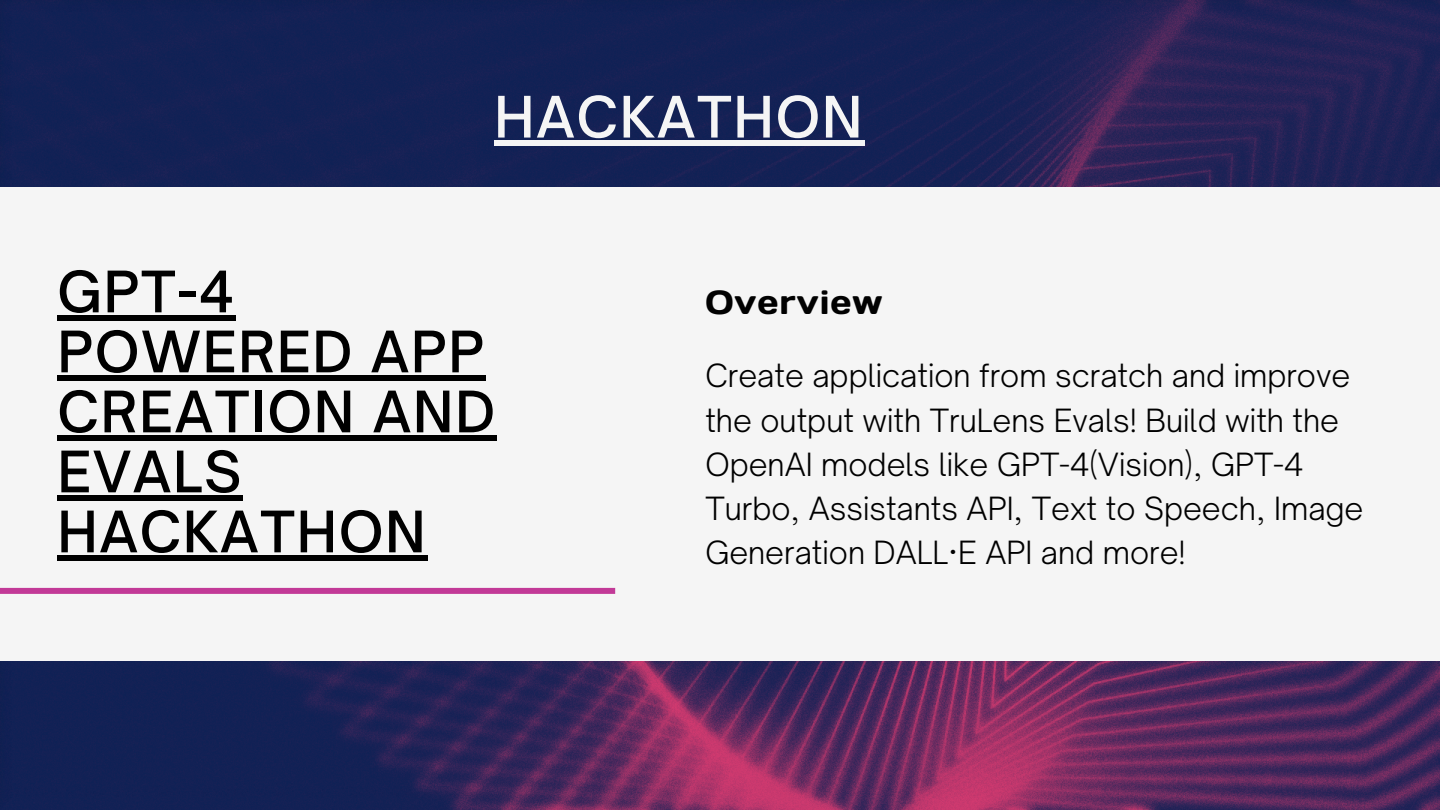
<style>
.page{position:relative;width:1440px;height:810px;background:#fff}
.page>*{position:absolute;margin:0;border:0;box-sizing:border-box;transform-origin:0 0}
.t1{font:500 54.7px/60px "Open Sauce One";letter-spacing:.03em;color:#000}
.t2{font:500 54.7px "Open Sauce One";letter-spacing:.03em;color:#f5f5f5}
.t3{font:33.3px "Days";letter-spacing:.03em;color:#010101}
.t4{font:300 30.6px/44.2px "Open Sauce One";color:#000}
</style>
<div class="page">
<img style="left:0;top:0;width:1440px;height:810px">
<div style="left:0;top:187px;width:1440px;height:474px;background:#f5f5f5"></div>
<div style="left:57px;top:315px;width:179px;height:6px;background:#000"></div>
<div style="left:57px;top:375px;width:429px;height:6px;background:#000"></div>
<div style="left:57px;top:435px;width:440px;height:6px;background:#000"></div>
<div style="left:57px;top:495px;width:186px;height:6px;background:#000"></div>
<div style="left:57px;top:555px;width:370px;height:6px;background:#000"></div>
<div style="left:0;top:588px;width:615px;height:6px;background:#c23a97"></div>
<div style="left:494px;top:141px;width:370px;height:5px;background:#f5f5f5"></div>
<p class="t2" style="left:494px;top:83px;width:370px">HACKATHON</p>
<h1 class="t1" style="left:57px;top:261px;width:439px">GPT-4<br>POWERED APP<br>CREATION AND<br>EVALS<br>HACKATHON</h1>
<p class="t3" style="left:705px;top:280px;width:179px">Overview</p>
<h1 class="t4" style="left:705px;top:354px;width:660px">Create application from scratch and improve the output with TruLens Evals! Build with the OpenAI models like GPT-4(Vision), GPT-4<br>Turbo, Assistants API, Text to Speech, Image Generation DALL·E API and more!</h1>
</div>
